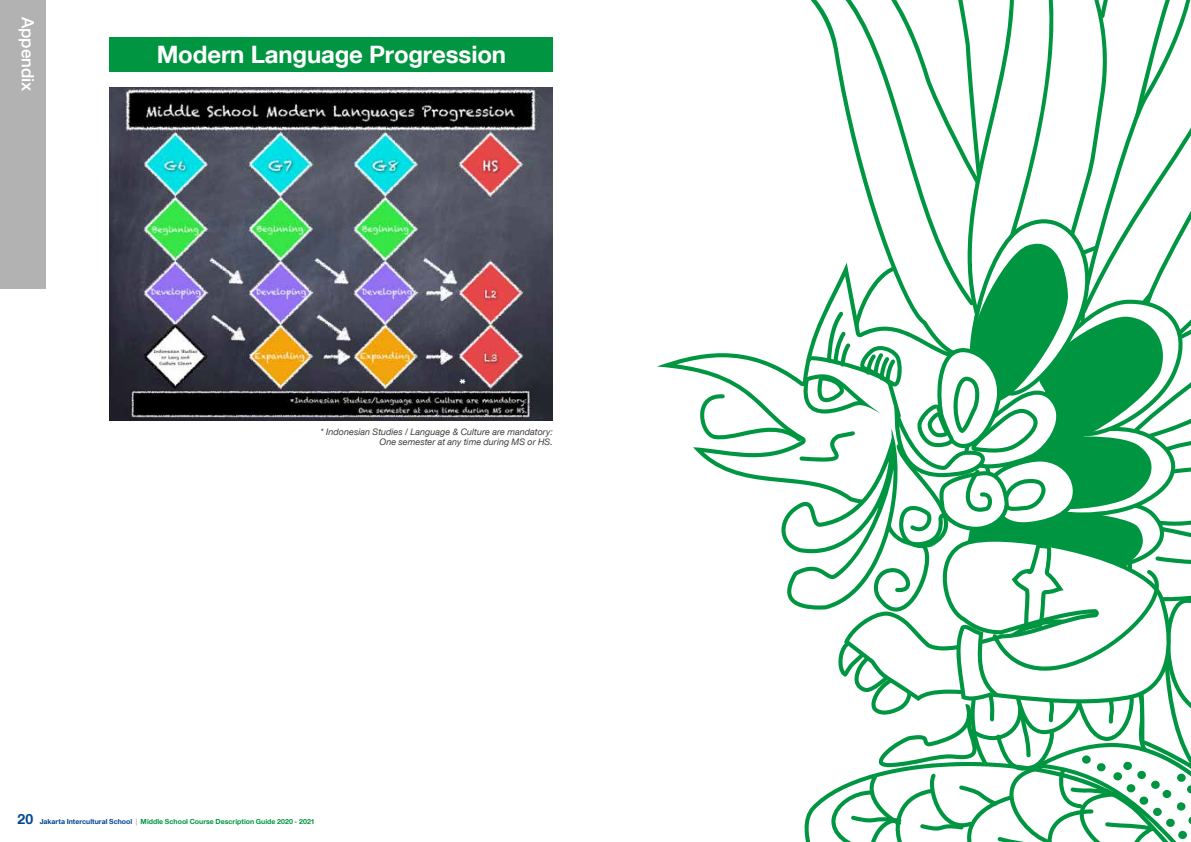
<style>
.page{position:relative;width:1191px;height:842px;background:#fff}
.page>*{position:absolute;margin:0;border:0;box-sizing:border-box;transform-origin:0 0}
.t1{font:700 24px "Helvetica Neue LT Com";letter-spacing:-.005em;color:#fff}
.t2{font:500 17px "Helvetica Neue LT Com";letter-spacing:-.01em;color:#fff}
.t3{font:italic 9px/10px "Helvetica Neue LT Com";letter-spacing:.005em;color:#3c3c3b;text-align:right}
.t4{font:700 7px "Helvetica Neue LT Com";letter-spacing:.005em;color:#009641}
.s1{font-size:14px;color:#014694}
.s2{color:#014694}
.s3{color:#b3b2b2}
</style>
<div class="page">
<img style="left:110px;top:88px;width:443px;height:332px">
<div style="left:110px;top:37px;width:443px;height:35px;background:#009641"></div>
<div style="left:0;top:0;width:45px;height:289px;background:#b3b2b2"></div>
<svg style="left:699px;top:0;width:492px;height:842px"></svg>
<svg style="left:460px;top:379px;width:5px;height:5px"></svg>
<h2 class="t2" style="left:38px;top:17px;width:75px;rotate:90deg">Appendix</h2>
<h1 class="t1" style="left:157px;top:39px;width:351px">Modern Language Progression</h1>
<p class="t3" style="left:321px;top:427px;width:234px">* Indonesian Studies / Language &amp; Culture are mandatory:<br>One semester at any time during MS or HS.</p>
<p class="t4" style="left:18px;top:817px;width:298px"><span class="s1">20</span> <span class="s2">Jakarta Intercultural School</span> <span class="s3">|</span> Middle School Course Description Guide 2020 - 2021</p>
</div>
